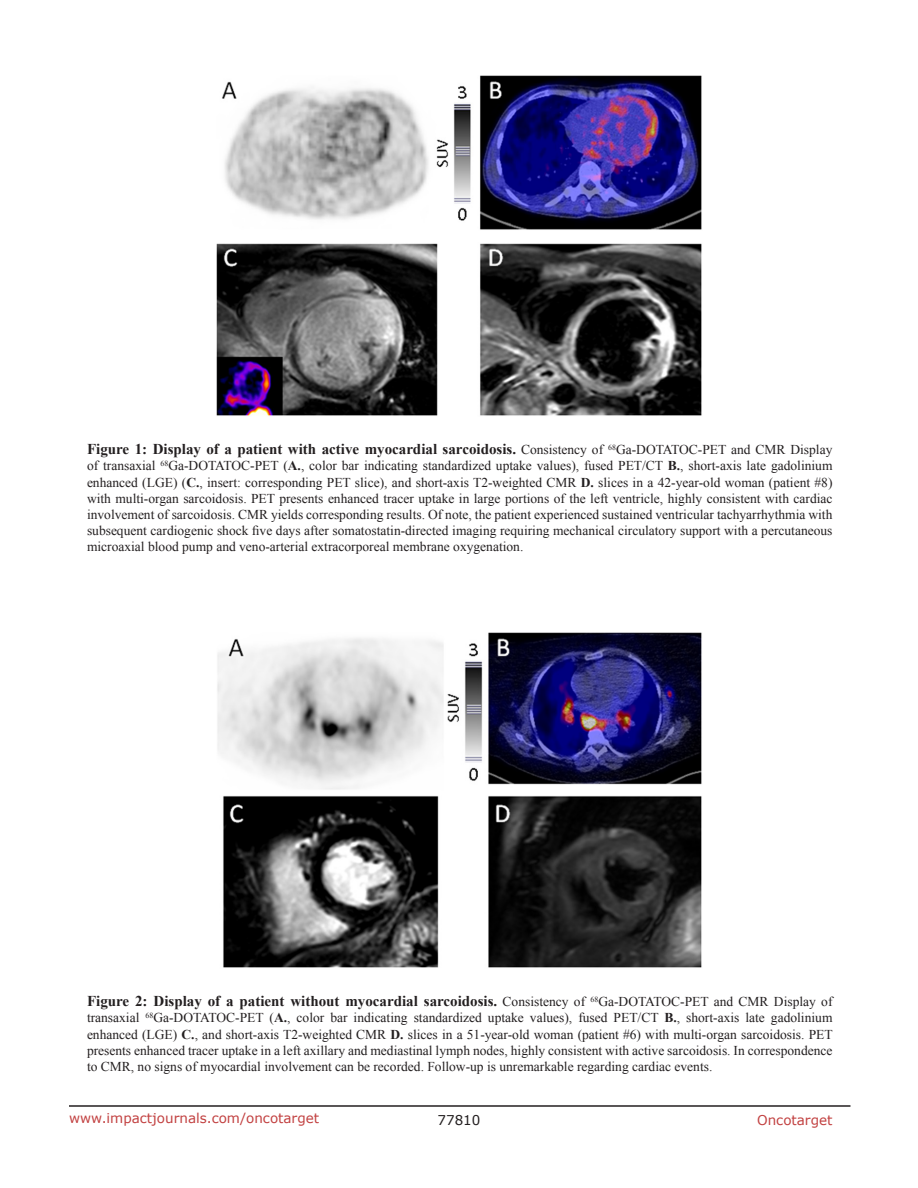
<style>
.page{position:relative;width:918px;height:1188px;background:#fff}
.page>*{position:absolute;margin:0;border:0;box-sizing:border-box;transform-origin:0 0}
.figuretext{font:700 15px "Times New Roman";color:#231f20}
.figuretext-2{font:13.5px/16.2px "Times New Roman";color:#231f20;text-align:justify}
.t1{font:13.5px "Verdana";color:#c24141}
.t2{font:13.5px "Verdana";color:#231f20}
.s1{font-weight:400;font-size:13.5px}
.s2{font-weight:700}
</style>
<div class="page">
<hr style="left:69px;top:1105px;width:781px;height:2px;background:#231f20">
<img style="left:217px;top:75px;width:485px;height:342px">
<img style="left:217px;top:633px;width:485px;height:335px">
<p class="figuretext" style="left:87px;top:439px;width:747px">Figure 1: Display of a patient with active myocardial sarcoidosis. <span class="s1">Consistency of</span> <sup>68</sup><span class="s1">Ga-DOTATOC-PET and CMR Display</span></p>
<p class="figuretext-2" style="left:87px;top:457px;width:747px">of transaxial <sup>68</sup>Ga-DOTATOC-PET (<span class="s2">A.</span>, color bar indicating standardized uptake values), fused PET/CT <span class="s2">B.</span>, short-axis late gadolinium enhanced (LGE) (<span class="s2">C.</span>, insert: corresponding PET slice), and short-axis T2-weighted CMR <span class="s2">D.</span> slices in a 42-year-old woman (patient #8) with multi-organ sarcoidosis. PET presents enhanced tracer uptake in large portions of the left ventricle, highly consistent with cardiac involvement of sarcoidosis. CMR yields corresponding results. Of note, the patient experienced sustained ventricular tachyarrhythmia with subsequent cardiogenic shock five days after somatostatin-directed imaging requiring mechanical circulatory support with a percutaneous microaxial blood pump and veno-arterial extracorporeal membrane oxygenation.</p>
<p class="figuretext" style="left:87px;top:991px;width:747px">Figure 2: Display of a patient without myocardial sarcoidosis. <span class="s1">Consistency of</span> <sup>68</sup><span class="s1">Ga-DOTATOC-PET and CMR Display of</span></p>
<p class="figuretext-2" style="left:87px;top:1010px;width:747px">transaxial <sup>68</sup>Ga-DOTATOC-PET (<span class="s2">A.</span>, color bar indicating standardized uptake values), fused PET/CT <span class="s2">B.</span>, short-axis late gadolinium enhanced (LGE) <span class="s2">C.</span>, and short-axis T2-weighted CMR <span class="s2">D.</span> slices in a 51-year-old woman (patient #6) with multi-organ sarcoidosis. PET presents enhanced tracer uptake in a left axillary and mediastinal lymph nodes, highly consistent with active sarcoidosis. In correspondence to CMR, no signs of myocardial involvement can be recorded. Follow-up is unremarkable regarding cardiac events.</p>
<p class="t1" style="left:69px;top:1109px;width:252px">www.impactjournals.com/oncotarget</p>
<p class="t2" style="left:438px;top:1111px;width:44px">77810</p>
<p class="t1" style="left:757px;top:1111px;width:77px">Oncotarget</p>
</div>
